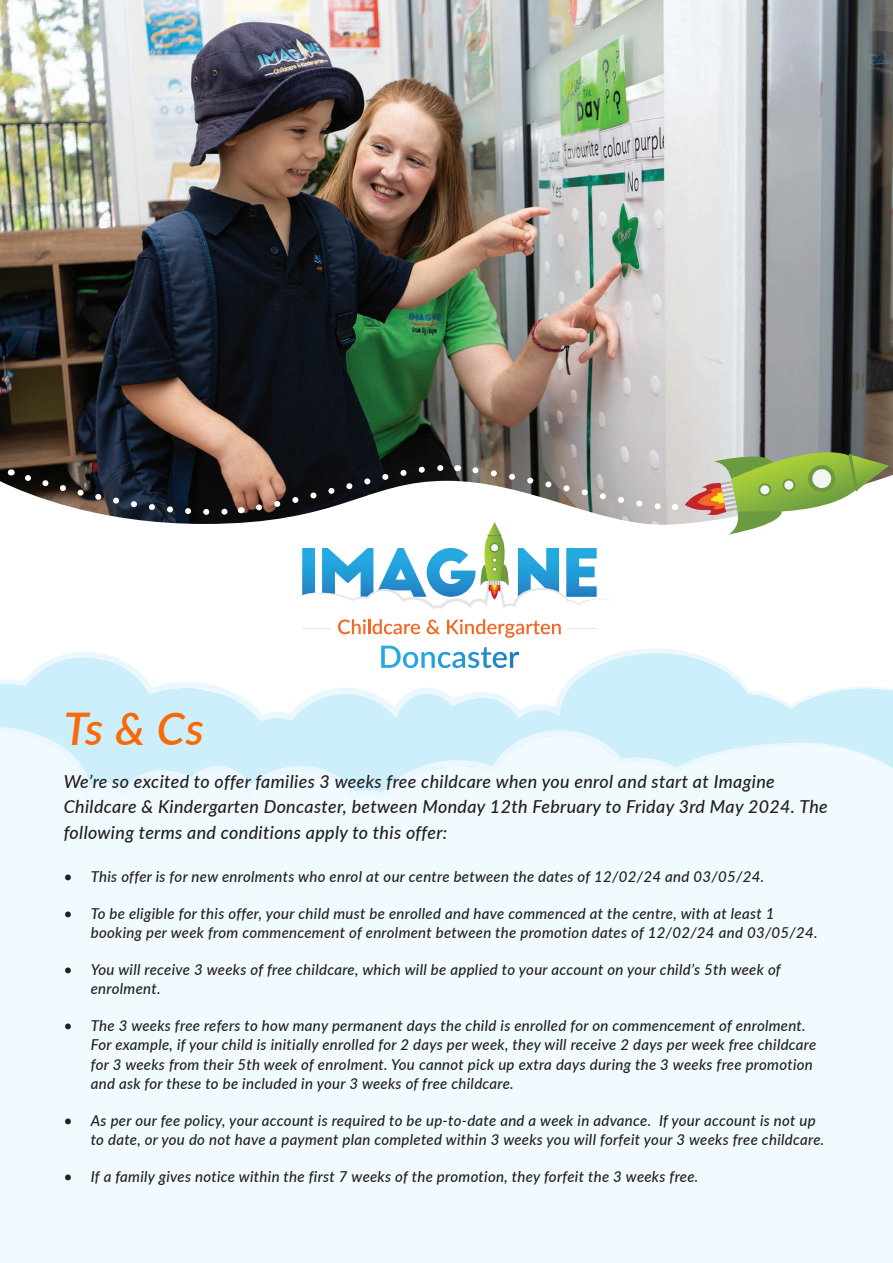
<style>
.page{position:relative;width:893px;height:1263px;background:#fff}
.page>*{position:absolute;margin:0;border:0;box-sizing:border-box;transform-origin:0 0}
.t1{font:italic 600 45px "Lato";color:#fa6908}
.t2{font:italic 500 17.85px/25.5px "Lato";letter-spacing:.02em;color:#231f20}
.t3{font:italic 500 15px/19.5px "Lato";letter-spacing:.02em;color:#231f20}
</style>
<div class="page">
<div style="left:0;top:721px;width:893px;height:542px;background:#f1fafe"></div>
<svg style="left:0;top:727px;width:893px;height:73px"></svg>
<img style="left:0;top:0;width:893px;height:525px">
<svg style="left:685px;top:452px;width:204px;height:83px"></svg>
<svg style="left:20px;top:470px;width:222px;height:47px;background:#464548"></svg>
<svg style="left:252px;top:462px;width:206px;height:52px"></svg>
<svg style="left:469px;top:463px;width:206px;height:50px"></svg>
<svg style="left:302px;top:628px;width:28px;height:1px"></svg>
<svg style="left:568px;top:628px;width:27px;height:1px"></svg>
<svg style="left:338px;top:619px;width:82px;height:15px"></svg>
<svg style="left:427px;top:619px;width:13px;height:15px"></svg>
<svg style="left:447px;top:619px;width:114px;height:19px"></svg>
<svg style="left:290px;top:522px;width:329px;height:87px"></svg>
<svg style="left:0;top:646px;width:893px;height:75px"></svg>
<p class="t1" style="left:64px;top:696px;width:142px">Ts &amp; Cs</p>
<p class="t2" style="left:64px;top:768px;width:766px">We’re so excited to offer families 3 weeks free childcare when you enrol and start at Imagine<br>Childcare &amp; Kindergarten Doncaster, between Monday 12th February to Friday 3rd May 2024. The following terms and conditions apply to this offer:</p>
<p class="t3" style="left:64px;top:866px;width:702px">• This offer is for new enrolments who enrol at our centre between the dates of 12/02/24 and 03/05/24.</p>
<p class="t3" style="left:91px;top:903px;width:728px;text-indent:-27px">• To be eligible for this offer, your child must be enrolled and have commenced at the centre, with at least 1 booking per week from commencement of enrolment between the promotion dates of 12/02/24 and 03/05/24.</p>
<p class="t3" style="left:91px;top:959px;width:691px;text-indent:-27px">• You will receive 3 weeks of free childcare, which will be applied to your account on your child’s 5th week of enrolment.</p>
<p class="t3" style="left:91px;top:1015px;width:727px;text-indent:-27px">• The 3 weeks free refers to how many permanent days the child is enrolled for on commencement of enrolment.<br>For example, if your child is initially enrolled for 2 days per week, they will receive 2 days per week free childcare for 3 weeks from their 5th week of enrolment. You cannot pick up extra days during the 3 weeks free promotion and ask for these to be included in your 3 weeks of free childcare.</p>
<p class="t3" style="left:91px;top:1110px;width:735px;text-indent:-27px">• As per our fee policy, your account is required to be up-to-date and a week in advance. If your account is not up to date, or you do not have a payment plan completed within 3 weeks you will forfeit your 3 weeks free childcare.</p>
<p class="t3" style="left:64px;top:1166px;width:636px">• If a family gives notice within the first 7 weeks of the promotion, they forfeit the 3 weeks free.</p>
</div>
